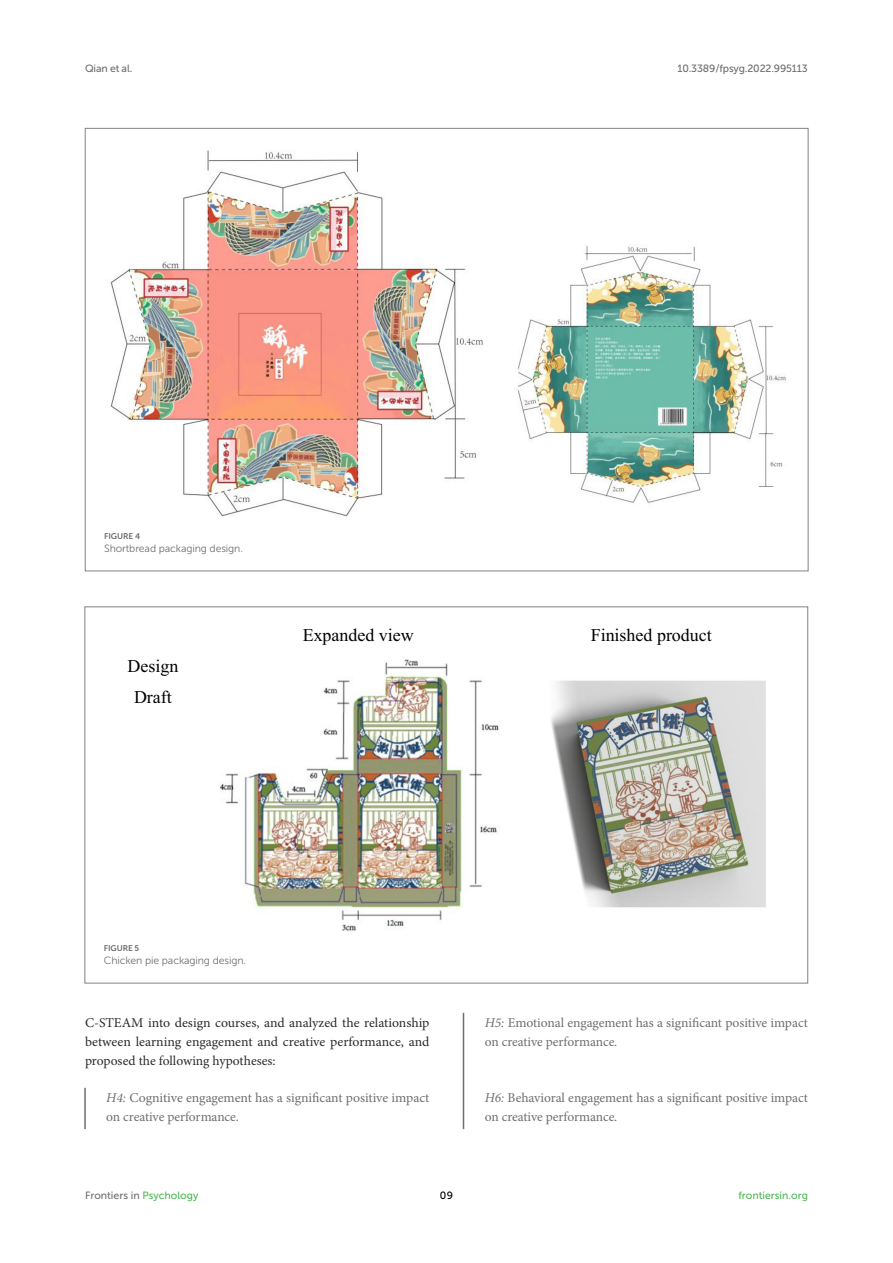
<style>
.page{position:relative;width:893px;height:1263px;background:#fff}
.page>*{position:absolute;margin:0;border:0;box-sizing:border-box;transform-origin:0 0}
.t1{font:18px/30.9px "Times New Roman";color:#000;text-align:center}
.BLOCK_QTN{font:13.5px/18.8px "Minion Pro";letter-spacing:-.005em;color:#706f70}
.TEXT_FLUSH{font:13.5px/18.8px "Minion Pro";color:#2b2b2a;text-align:justify}
.t2{font:10.5px "Museo Sans 500";letter-spacing:-.015em;color:#706f70}
.FIG_LEG{font:10.5px "Museo Sans 300";letter-spacing:-.01em;color:#706f70}
.t3{font:10.5px "Museo Sans 500";color:#4eb855}
.t4{font:10.5px "Museo Sans 500";color:#000}
.FIG_HD{font:8.25px "Museo Sans 700";letter-spacing:-.01em;color:#706f70}
.s1{font-style:italic}
.s2{color:#4eb855}
</style>
<div class="page">
<hr style="left:84px;top:1088px;width:2px;height:41px;background:#706f70">
<hr style="left:463px;top:1013px;width:1px;height:116px;background:#706f70">
<img style="left:219px;top:659px;width:546px;height:272px">
<img style="left:110px;top:150px;width:676px;height:367px">
<p class="t2" style="left:85px;top:63px;width:49px">Qian et al.</p>
<p class="t2" style="left:677px;top:63px;width:132px">10.3389/fpsyg.2022.995113</p>
<p class="FIG_HD" style="left:104px;top:531px;width:37px">FIGURE 4</p>
<p class="FIG_LEG" style="left:104px;top:543px;width:140px">Shortbread packaging design.</p>
<p class="t1" style="left:127px;top:650px;width:52px">Design<br>Draft</p>
<p class="t1" style="left:303px;top:619px;width:113px">Expanded view</p>
<p class="t1" style="left:591px;top:619px;width:123px">Finished product</p>
<p class="FIG_HD" style="left:104px;top:943px;width:37px">FIGURE 5</p>
<p class="FIG_LEG" style="left:104px;top:955px;width:144px">Chicken pie packaging design.</p>
<p class="TEXT_FLUSH" style="left:85px;top:1013px;width:346px">C-STEAM into design courses, and analyzed the relationship between learning engagement and creative performance, and proposed the following hypotheses:</p>
<p class="BLOCK_QTN" style="left:106px;top:1088px;width:325px"><span class="s1">H4:</span> Cognitive engagement has a significant positive impact on creative performance.</p>
<p class="BLOCK_QTN" style="left:485px;top:1013px;width:325px"><span class="s1">H5:</span> Emotional engagement has a significant positive impact on creative performance.</p>
<p class="BLOCK_QTN" style="left:485px;top:1088px;width:325px"><span class="s1">H6:</span> Behavioral engagement has a significant positive impact on creative performance.</p>
<p class="t2" style="left:85px;top:1190px;width:115px">Frontiers in <span class="s2">Psychology</span></p>
<p class="t4" style="left:440px;top:1190px;width:15px">09</p>
<p class="t3" style="left:738px;top:1190px;width:71px">frontiersin.org</p>
</div>
